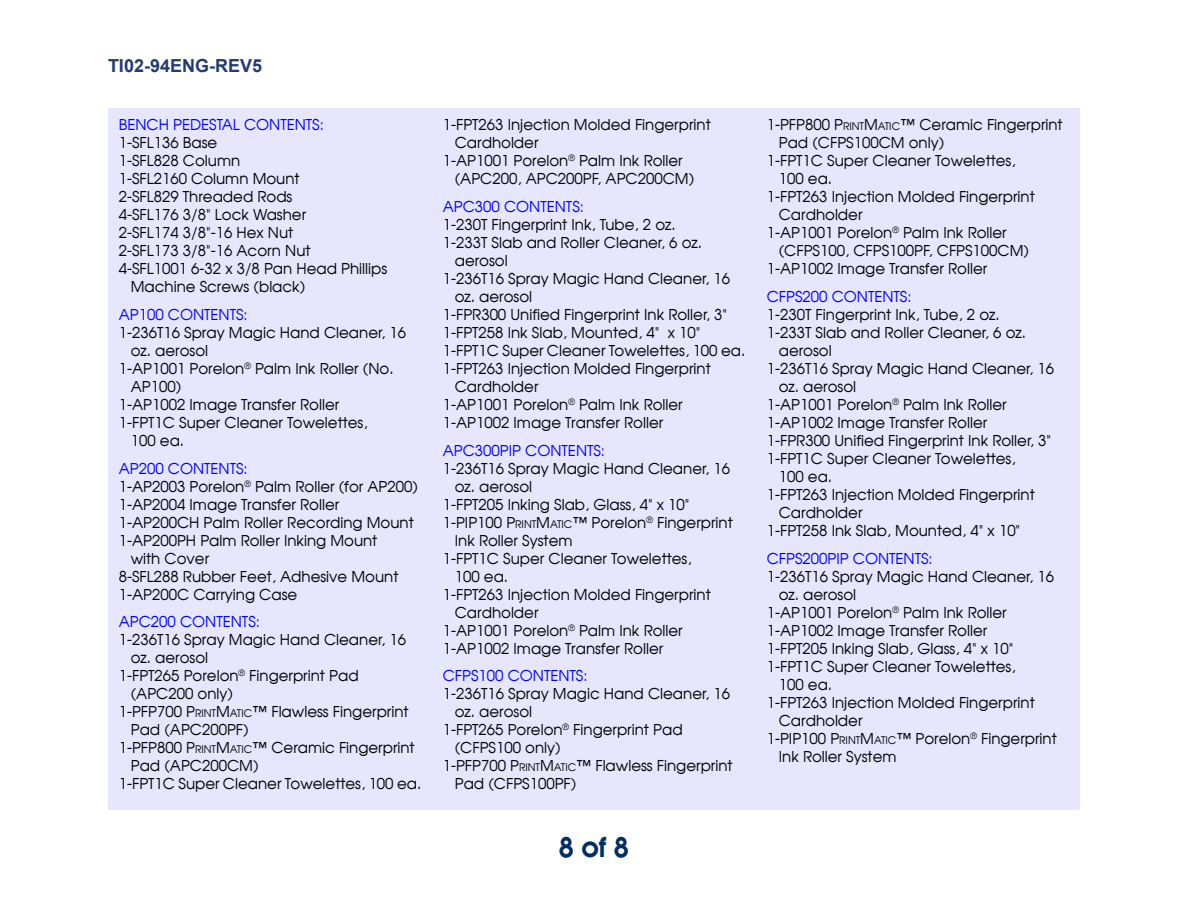
<style>
.page{position:relative;width:1188px;height:918px;background:#fff}
.page>*{position:absolute;margin:0;border:0;box-sizing:border-box;transform-origin:0 0}
.t1{font:700 27px "Avalon";color:#002d62}
.t2{font:700 18px "Arial";color:#233b75}
.t3{font:15px "Avalon Plain";color:#000}
.t4{font:15px "Avalon Plain";color:#00f}
.s1{font-style:inherit}
.s2{font-size:10.5px}
</style>
<div class="page">
<div style="left:108px;top:108px;width:972px;height:702px;background:#e6e6ff"></div>
<p class="t2" style="left:108px;top:54px;width:156px">TI02-94ENG-REV5</p>
<p class="t4" style="left:119px;top:115px;width:207px">BENCH PEDESTAL CONTENTS:</p>
<p class="t3" style="left:119px;top:133px;width:100px">1-SFL136 Base</p>
<p class="t3" style="left:119px;top:151px;width:123px">1-SFL828 Column</p>
<p class="t3" style="left:119px;top:169px;width:182px">1-SFL2160 Column Mount</p>
<p class="t3" style="left:119px;top:187px;width:175px">2-SFL829 Threaded Rods</p>
<p class="t3" style="left:119px;top:205px;width:189px">4-SFL176 3/8" Lock Washer</p>
<p class="t3" style="left:119px;top:223px;width:176px">2-SFL174 3/8"-16 Hex Nut</p>
<p class="t3" style="left:119px;top:241px;width:193px">2-SFL173 3/8"-16 Acorn Nut</p>
<p class="t3" style="left:119px;top:259px;width:270px">4-SFL1001 6-32 x 3/8 Pan Head Phillips</p>
<p class="t3" style="left:131px;top:277px;width:176px">Machine Screws (black)</p>
<p class="t4" style="left:119px;top:305px;width:130px">AP100 CONTENTS:</p>
<p class="t3" style="left:119px;top:323px;width:289px">1-236T16 Spray Magic Hand Cleaner, 16</p>
<p class="t3" style="left:131px;top:341px;width:79px">oz. aerosol</p>
<p class="t3" style="left:119px;top:359px;width:276px">1-AP1001 Porelon<sup>®</sup> Palm Ink Roller (No.</p>
<p class="t3" style="left:131px;top:377px;width:52px">AP100)</p>
<p class="t3" style="left:119px;top:395px;width:222px">1-AP1002 Image Transfer Roller</p>
<p class="t3" style="left:119px;top:413px;width:250px">1-FPT1C Super Cleaner Towelettes,</p>
<p class="t3" style="left:131px;top:431px;width:55px">100 ea.</p>
<p class="t4" style="left:119px;top:459px;width:130px">AP200 CONTENTS:</p>
<p class="t3" style="left:119px;top:477px;width:301px">1-AP2003 Porelon<sup>®</sup> Palm Roller (for AP200)</p>
<p class="t3" style="left:119px;top:495px;width:222px">1-AP2004 Image Transfer Roller</p>
<p class="t3" style="left:119px;top:513px;width:297px">1-AP200CH Palm Roller Recording Mount</p>
<p class="t3" style="left:119px;top:531px;width:260px">1-AP200PH Palm Roller Inking Mount</p>
<p class="t3" style="left:131px;top:549px;width:80px">with Cover</p>
<p class="t3" style="left:119px;top:567px;width:281px">8-SFL288 Rubber Feet, Adhesive Mount</p>
<p class="t3" style="left:119px;top:585px;width:180px">1-AP200C Carrying Case</p>
<p class="t4" style="left:119px;top:612px;width:143px">APC200 CONTENTS:</p>
<p class="t3" style="left:119px;top:630px;width:289px">1-236T16 Spray Magic Hand Cleaner, 16</p>
<p class="t3" style="left:131px;top:648px;width:79px">oz. aerosol</p>
<p class="t3" style="left:119px;top:666px;width:241px">1-FPT265 Porelon<sup>®</sup> Fingerprint Pad</p>
<p class="t3" style="left:131px;top:684px;width:104px">(APC200 only)</p>
<p class="t3" style="left:119px;top:702px;width:291px">1-PFP700 <span class="s1">P</span><span class="s2">RINT</span><span class="s1">M</span><span class="s2">ATIC</span>™ Flawless Fingerprint</p>
<p class="t3" style="left:131px;top:720px;width:119px">Pad (APC200PF)</p>
<p class="t3" style="left:119px;top:738px;width:297px">1-PFP800 <span class="s1">P</span><span class="s2">RINT</span><span class="s1">M</span><span class="s2">ATIC</span>™ Ceramic Fingerprint</p>
<p class="t3" style="left:131px;top:756px;width:129px">Pad (APC200CM)</p>
<p class="t3" style="left:119px;top:774px;width:304px">1-FPT1C Super Cleaner Towelettes, 100 ea.</p>
<p class="t3" style="left:443px;top:115px;width:269px">1-FPT263 Injection Molded Fingerprint</p>
<p class="t3" style="left:455px;top:133px;width:85px">Cardholder</p>
<p class="t3" style="left:443px;top:151px;width:242px">1-AP1001 Porelon<sup>®</sup> Palm Ink Roller</p>
<p class="t3" style="left:455px;top:169px;width:241px">(APC200, APC200PF, APC200CM)</p>
<p class="t4" style="left:443px;top:197px;width:143px">APC300 CONTENTS:</p>
<p class="t3" style="left:443px;top:215px;width:234px">1-230T Fingerprint Ink, Tube, 2 oz.</p>
<p class="t3" style="left:443px;top:233px;width:261px">1-233T Slab and Roller Cleaner, 6 oz.</p>
<p class="t3" style="left:455px;top:251px;width:54px">aerosol</p>
<p class="t3" style="left:443px;top:269px;width:289px">1-236T16 Spray Magic Hand Cleaner, 16</p>
<p class="t3" style="left:455px;top:287px;width:79px">oz. aerosol</p>
<p class="t3" style="left:443px;top:305px;width:286px">1-FPR300 Unified Fingerprint Ink Roller, 3"</p>
<p class="t3" style="left:443px;top:323px;width:259px">1-FPT258 Ink Slab, Mounted, 4" x 10"</p>
<p class="t3" style="left:443px;top:341px;width:304px">1-FPT1C Super Cleaner Towelettes, 100 ea.</p>
<p class="t3" style="left:443px;top:359px;width:269px">1-FPT263 Injection Molded Fingerprint</p>
<p class="t3" style="left:455px;top:377px;width:85px">Cardholder</p>
<p class="t3" style="left:443px;top:395px;width:242px">1-AP1001 Porelon<sup>®</sup> Palm Ink Roller</p>
<p class="t3" style="left:443px;top:413px;width:222px">1-AP1002 Image Transfer Roller</p>
<p class="t4" style="left:443px;top:441px;width:164px">APC300PIP CONTENTS:</p>
<p class="t3" style="left:443px;top:459px;width:289px">1-236T16 Spray Magic Hand Cleaner, 16</p>
<p class="t3" style="left:455px;top:477px;width:79px">oz. aerosol</p>
<p class="t3" style="left:443px;top:495px;width:248px">1-FPT205 Inking Slab, Glass, 4" x 10"</p>
<p class="t3" style="left:443px;top:513px;width:292px">1-PIP100 <span class="s1">P</span><span class="s2">RINT</span><span class="s1">M</span><span class="s2">ATIC</span>™ Porelon<sup>®</sup> Fingerprint</p>
<p class="t3" style="left:455px;top:531px;width:119px">Ink Roller System</p>
<p class="t3" style="left:443px;top:549px;width:250px">1-FPT1C Super Cleaner Towelettes,</p>
<p class="t3" style="left:455px;top:567px;width:55px">100 ea.</p>
<p class="t3" style="left:443px;top:585px;width:269px">1-FPT263 Injection Molded Fingerprint</p>
<p class="t3" style="left:455px;top:603px;width:85px">Cardholder</p>
<p class="t3" style="left:443px;top:621px;width:242px">1-AP1001 Porelon<sup>®</sup> Palm Ink Roller</p>
<p class="t3" style="left:443px;top:639px;width:222px">1-AP1002 Image Transfer Roller</p>
<p class="t4" style="left:443px;top:666px;width:146px">CFPS100 CONTENTS:</p>
<p class="t3" style="left:443px;top:684px;width:289px">1-236T16 Spray Magic Hand Cleaner, 16</p>
<p class="t3" style="left:455px;top:702px;width:79px">oz. aerosol</p>
<p class="t3" style="left:443px;top:720px;width:241px">1-FPT265 Porelon<sup>®</sup> Fingerprint Pad</p>
<p class="t3" style="left:455px;top:738px;width:107px">(CFPS100 only)</p>
<p class="t3" style="left:443px;top:756px;width:291px">1-PFP700 <span class="s1">P</span><span class="s2">RINT</span><span class="s1">M</span><span class="s2">ATIC</span>™ Flawless Fingerprint</p>
<p class="t3" style="left:455px;top:774px;width:123px">Pad (CFPS100PF)</p>
<h1 class="t1" style="left:559px;top:829px;width:72px">8 of 8</h1>
<p class="t3" style="left:767px;top:115px;width:297px">1-PFP800 <span class="s1">P</span><span class="s2">RINT</span><span class="s1">M</span><span class="s2">ATIC</span>™ Ceramic Fingerprint</p>
<p class="t3" style="left:779px;top:133px;width:167px">Pad (CFPS100CM only)</p>
<p class="t3" style="left:767px;top:151px;width:250px">1-FPT1C Super Cleaner Towelettes,</p>
<p class="t3" style="left:779px;top:169px;width:55px">100 ea.</p>
<p class="t3" style="left:767px;top:187px;width:269px">1-FPT263 Injection Molded Fingerprint</p>
<p class="t3" style="left:779px;top:205px;width:85px">Cardholder</p>
<p class="t3" style="left:767px;top:223px;width:242px">1-AP1001 Porelon<sup>®</sup> Palm Ink Roller</p>
<p class="t3" style="left:779px;top:241px;width:252px">(CFPS100, CFPS100PF, CFPS100CM)</p>
<p class="t3" style="left:767px;top:259px;width:222px">1-AP1002 Image Transfer Roller</p>
<p class="t4" style="left:767px;top:287px;width:146px">CFPS200 CONTENTS:</p>
<p class="t3" style="left:767px;top:305px;width:234px">1-230T Fingerprint Ink, Tube, 2 oz.</p>
<p class="t3" style="left:767px;top:323px;width:261px">1-233T Slab and Roller Cleaner, 6 oz.</p>
<p class="t3" style="left:779px;top:341px;width:54px">aerosol</p>
<p class="t3" style="left:767px;top:359px;width:289px">1-236T16 Spray Magic Hand Cleaner, 16</p>
<p class="t3" style="left:779px;top:377px;width:79px">oz. aerosol</p>
<p class="t3" style="left:767px;top:395px;width:242px">1-AP1001 Porelon<sup>®</sup> Palm Ink Roller</p>
<p class="t3" style="left:767px;top:413px;width:222px">1-AP1002 Image Transfer Roller</p>
<p class="t3" style="left:767px;top:431px;width:286px">1-FPR300 Unified Fingerprint Ink Roller, 3"</p>
<p class="t3" style="left:767px;top:449px;width:250px">1-FPT1C Super Cleaner Towelettes,</p>
<p class="t3" style="left:779px;top:467px;width:55px">100 ea.</p>
<p class="t3" style="left:767px;top:485px;width:269px">1-FPT263 Injection Molded Fingerprint</p>
<p class="t3" style="left:779px;top:503px;width:85px">Cardholder</p>
<p class="t3" style="left:767px;top:521px;width:255px">1-FPT258 Ink Slab, Mounted, 4" x 10"</p>
<p class="t4" style="left:767px;top:549px;width:167px">CFPS200PIP CONTENTS:</p>
<p class="t3" style="left:767px;top:567px;width:289px">1-236T16 Spray Magic Hand Cleaner, 16</p>
<p class="t3" style="left:779px;top:585px;width:79px">oz. aerosol</p>
<p class="t3" style="left:767px;top:603px;width:242px">1-AP1001 Porelon<sup>®</sup> Palm Ink Roller</p>
<p class="t3" style="left:767px;top:621px;width:222px">1-AP1002 Image Transfer Roller</p>
<p class="t3" style="left:767px;top:639px;width:248px">1-FPT205 Inking Slab, Glass, 4" x 10"</p>
<p class="t3" style="left:767px;top:657px;width:250px">1-FPT1C Super Cleaner Towelettes,</p>
<p class="t3" style="left:779px;top:675px;width:55px">100 ea.</p>
<p class="t3" style="left:767px;top:693px;width:269px">1-FPT263 Injection Molded Fingerprint</p>
<p class="t3" style="left:779px;top:711px;width:85px">Cardholder</p>
<p class="t3" style="left:767px;top:729px;width:292px">1-PIP100 <span class="s1">P</span><span class="s2">RINT</span><span class="s1">M</span><span class="s2">ATIC</span>™ Porelon<sup>®</sup> Fingerprint</p>
<p class="t3" style="left:779px;top:747px;width:119px">Ink Roller System</p>
</div>
